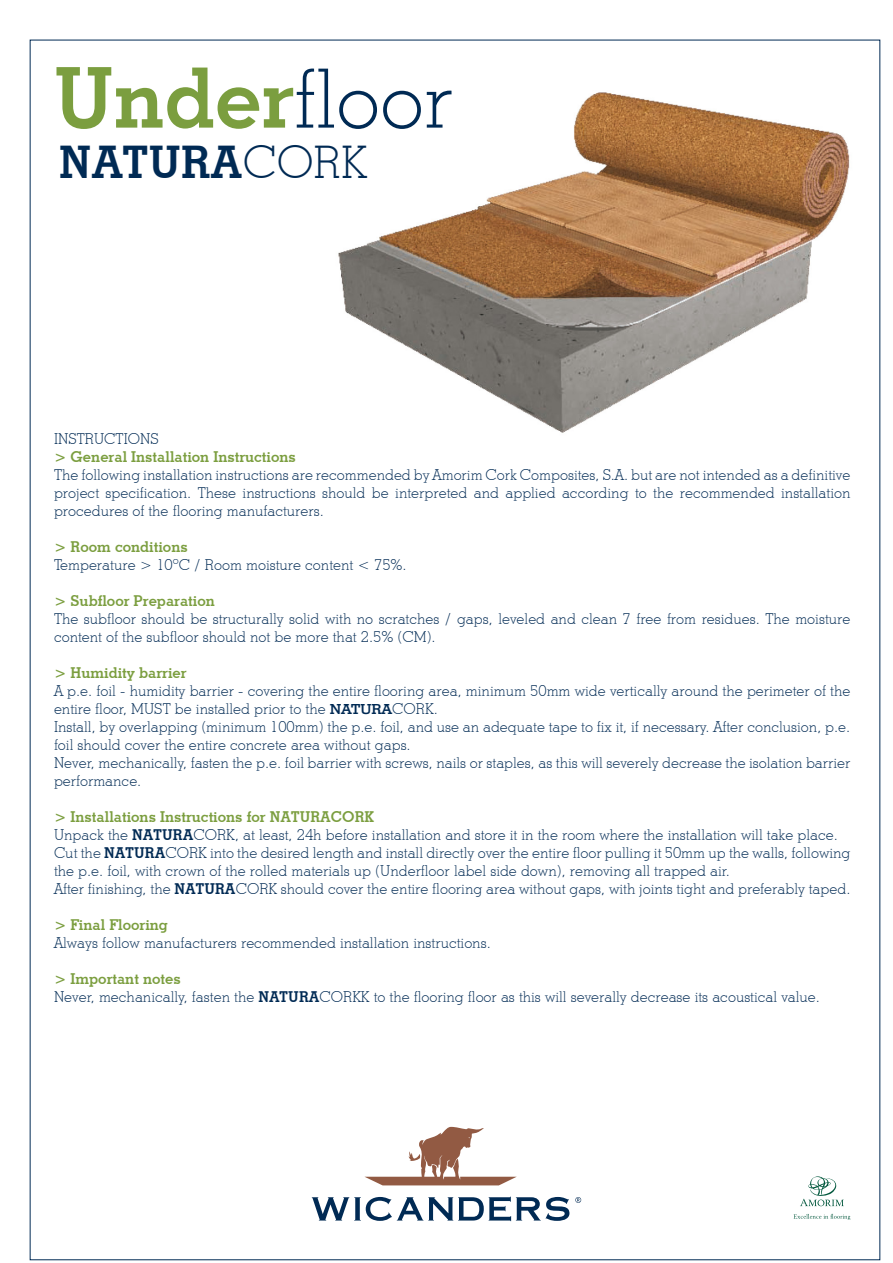
<style>
.page{position:relative;width:893px;height:1263px;background:#fff}
.page>*{position:absolute;margin:0;border:0;box-sizing:border-box;transform-origin:0 0}
.t1{font:700 84px "Stymie BT";color:#7b9e3f}
.t2{font:700 45px "Stymie BT";color:#002a54}
.t3{font:300 15px/18px "Stymie BT";color:#002a54}
.t4{font:700 15px "Stymie BT";color:#7b9e3f}
.s1{font-weight:300;font-size:82.5px;color:#002a54}
.s2{font-weight:300}
.s3{font-family:"Stymie TOT";font-weight:500}
.s4{font-weight:700}
</style>
<div class="page">
<img style="left:338px;top:92px;width:512px;height:341px">
<svg style="left:575px;top:1197px;width:6px;height:6px"></svg>
<svg style="left:364px;top:1127px;width:153px;height:58px"></svg>
<svg style="left:312px;top:1196px;width:257px;height:25px"></svg>
<svg style="left:800px;top:1176px;width:44px;height:30px"></svg>
<svg style="left:793px;top:1214px;width:57px;height:6px"></svg>
<p class="t1" style="left:54px;top:47px;width:400px">Under<span class="s1">floor</span></p>
<p class="t2" style="left:59px;top:134px;width:309px">NATURA<span class="s2">CORK</span></p>
<p class="t3" style="left:54px;top:430px;width:106px">INSTRUCTIONS</p>
<p class="t4" style="left:54px;top:448px;width:243px">&gt; General Installation Instructions</p>
<p class="t3" style="left:54px;top:466px;width:798px;text-align:justify">The following installation instructions are recommended by Amorim Cork Composites, S.A. but are not intended as a definitive project specification. These instructions should be interpreted and applied according to the recommended installation procedures of the flooring manufacturers.</p>
<p class="t4" style="left:54px;top:538px;width:135px">&gt; Room conditions</p>
<p class="t3" style="left:54px;top:556px;width:354px">Temperature &gt; 10ºC / Room moisture content &lt; 75%.</p>
<p class="t4" style="left:54px;top:592px;width:162px">&gt; Subfloor Preparation</p>
<p class="t3" style="left:54px;top:610px;width:798px">The subfloor should be structurally solid with no scratches / gaps, leveled and clean 7 free from residues. The moisture content of the subfloor should not be more that 2.5% (CM).</p>
<p class="t4" style="left:54px;top:664px;width:134px">&gt; Humidity barrier</p>
<p class="t3" style="left:54px;top:682px;width:798px">A p.e. foil - humidity barrier - covering the entire flooring area, minimum 50mm wide vertically around the perimeter of the entire floor, MUST be installed prior to the <span class="s3">NATURA</span>CORK.</p>
<p class="t3" style="left:54px;top:718px;width:798px">Install, by overlapping (minimum 100mm) the p.e. foil, and use an adequate tape to fix it, if necessary. After conclusion, p.e. foil should cover the entire concrete area without gaps.</p>
<p class="t3" style="left:54px;top:754px;width:798px">Never, mechanically, fasten the p.e. foil barrier with screws, nails or staples, as this will severely decrease the isolation barrier performance.</p>
<p class="t4" style="left:54px;top:808px;width:322px">&gt; Installations Instructions for NATURACORK</p>
<p class="t3" style="left:54px;top:826px;width:785px">Unpack the <span class="s4">NATURA</span>CORK, at least, 24h before installation and store it in the room where the installation will take place.</p>
<p class="t3" style="left:54px;top:844px;width:798px">Cut the <span class="s4">NATURA</span>CORK into the desired length and install directly over the entire floor pulling it 50mm up the walls, following the p.e. foil, with crown of the rolled materials up (Underfloor label side down), removing all trapped air.</p>
<p class="t3" style="left:54px;top:880px;width:798px">After finishing, the <span class="s4">NATURA</span>CORK should cover the entire flooring area without gaps, with joints tight and preferably taped.</p>
<p class="t4" style="left:54px;top:916px;width:115px">&gt; Final Flooring</p>
<p class="t3" style="left:54px;top:934px;width:438px">Always follow manufacturers recommended installation instructions.</p>
<p class="t4" style="left:54px;top:970px;width:128px">&gt; Important notes</p>
<p class="t3" style="left:54px;top:988px;width:767px">Never, mechanically, fasten the <span class="s4">NATURA</span>CORKK to the flooring floor as this will severally decrease its acoustical value.</p>
</div>
